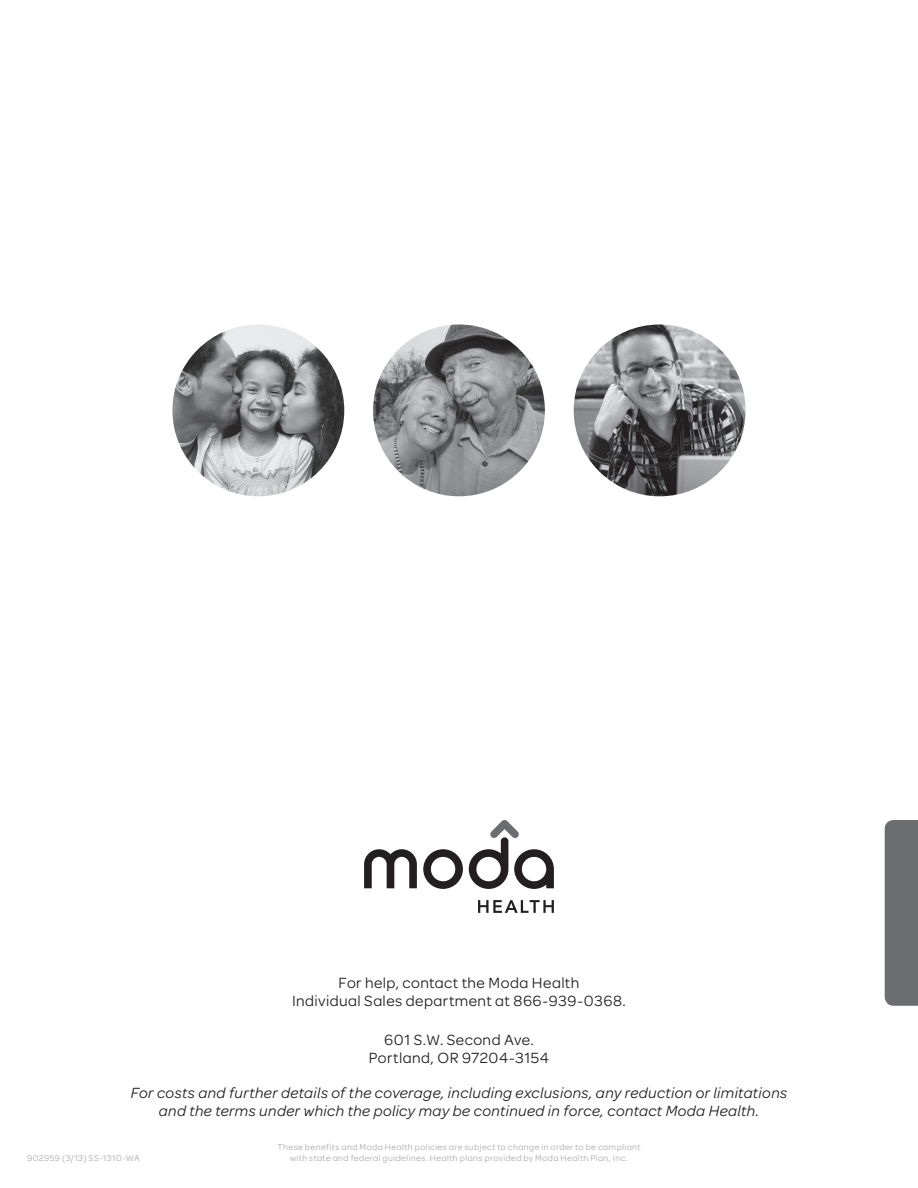
<style>
.page{position:relative;width:918px;height:1188px;background:#fff}
.page>*{position:absolute;margin:0;border:0;box-sizing:border-box;transform-origin:0 0}
.t1{font:italic 15.75px/18px "Omnes ODS Regular";letter-spacing:.025em;color:#231f20;text-align:center}
.t2{font:15.75px/18px "Omnes ODS Regular";letter-spacing:.03em;color:#231f20;text-align:center}
.t3{font:9px/10.8px "Omnes ODS Regular";letter-spacing:.045em;color:#a8a9ad;text-align:center}
</style>
<div class="page">
<div style="left:885px;top:820px;width:33px;height:186px;background:#6c6d70"></div>
<svg style="left:423px;top:849px;width:40px;height:40px"></svg>
<svg style="left:364px;top:849px;width:53px;height:39px"></svg>
<svg style="left:478px;top:900px;width:76px;height:13px"></svg>
<svg style="left:469px;top:820px;width:85px;height:69px"></svg>
<img style="left:172px;top:324px;width:172px;height:172px;border-radius:86px">
<img style="left:373px;top:324px;width:172px;height:172px;border-radius:86px">
<img style="left:574px;top:324px;width:172px;height:172px;border-radius:86px">
<h1 class="t2" style="left:292px;top:973px;width:335px">For help, contact the Moda Health<br>Individual Sales department at 866-939-0368.</h1>
<h1 class="t2" style="left:369px;top:1029px;width:182px">601 S.W. Second Ave.<br>Portland, OR 97204-3154</h1>
<h1 class="t1" style="left:131px;top:1083px;width:658px">For costs and further details of the coverage, including exclusions, any reduction or limitations and the terms under which the policy may be continued in force, contact Moda Health.</h1>
<p class="t3" style="left:27px;top:1152px;width:114px">902959 (3/13) SS-1310-WA</p>
<p class="t3" style="left:277px;top:1141px;width:365px">These benefits and Moda Health policies are subject to change in order to be compliant with state and federal guidelines. Health plans provided by Moda Health Plan, Inc.</p>
</div>
